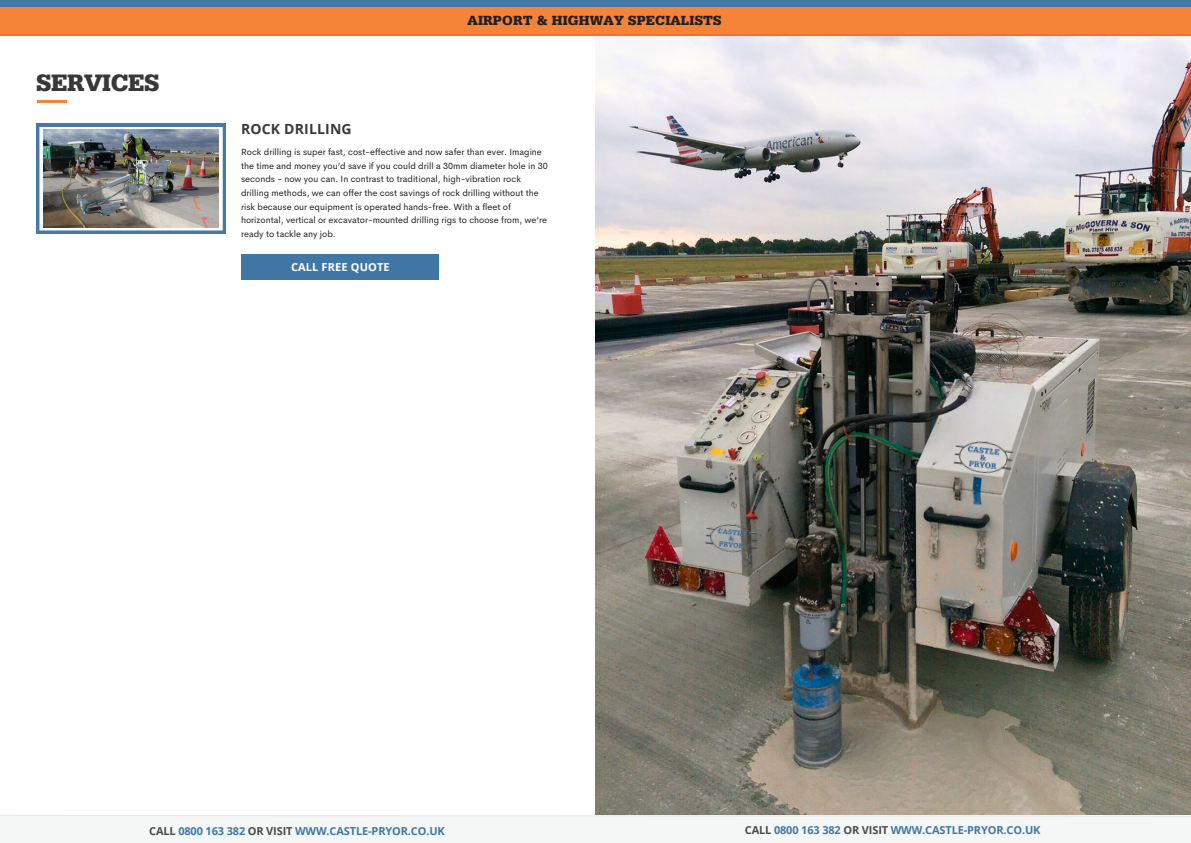
<style>
.page{position:relative;width:1191px;height:843px;background:#fff}
.page>*{position:absolute;margin:0;border:0;box-sizing:border-box;transform-origin:0 0}
.t1{font:900 25px "Serifa BT";letter-spacing:-.015em;color:#373837}
.t2{font:900 14px "Serifa BT";letter-spacing:.01em;color:#231f20}
.t3{font:700 14px "Open Sans";letter-spacing:.015em;color:#373837}
.t4{font:700 11px "Open Sans";letter-spacing:-.01em;color:#4078a6}
.t5{font:700 11px "Open Sans";letter-spacing:.015em;color:#fff}
.t6{font:9px/13.5px "Cerebri Sans";color:#231f20}
.s1{color:#4a4b4a}
</style>
<div class="page">
<img style="left:595px;top:36px;width:595px;height:778px">
<img style="left:703px;top:521px;width:57px;height:38px">
<div style="left:0;top:7px;width:1190px;height:27px;background:#f68438"></div>
<hr style="left:0;top:34px;width:1190px;height:2px;background:#f37035">
<div style="left:0;top:0;width:1190px;height:6px;background:#4477a5"></div>
<svg style="left:0;top:6px;width:1190px;height:1px"></svg>
<div style="left:0;top:815px;width:1190px;height:27px;background:#f5f6f6"></div>
<svg style="left:0;top:814px;width:1190px;height:2px"></svg>
<hr style="left:37px;top:100px;width:29px;height:2px;background:#f68438">
<svg style="left:37px;top:124px;width:188px;height:109px;background:#5080a8"></svg>
<svg style="left:39px;top:127px;width:184px;height:103px"></svg>
<img style="left:44px;top:129px;width:174px;height:99px">
<div style="left:241px;top:254px;width:197px;height:25px;background:#4177a5"></div>
<img style="left:951px;top:438px;width:64px;height:43px">
<p class="t1" style="left:36px;top:67px;width:124px">SERVICES</p>
<h2 class="t3" style="left:241px;top:119px;width:112px">ROCK DRILLING</h2>
<p class="t2" style="left:467px;top:12px;width:255px">AIRPORT &amp; HIGHWAY SPECIALISTS</p>
<h3 class="t6" style="left:241px;top:145px;width:308px">Rock drilling is super fast, cost-effective and now safer than ever. Imagine the time and money you’d save if you could drill a 30mm diameter hole in 30 seconds - now you can. In contrast to traditional, high-vibration rock drilling methods, we can offer the cost savings of rock drilling without the risk because our equipment is operated hands-free. With a fleet of horizontal, vertical or excavator-mounted drilling rigs to choose from, we’re ready to tackle any job.</h3>
<p class="t5" style="left:291px;top:259px;width:100px">CALL FREE QUOTE</p>
<h3 class="t4" style="left:149px;top:822px;width:297px"><span class="s1">CALL</span> 0800 163 382 <span class="s1">OR VISIT</span> WWW.CASTLE-PRYOR.CO.UK</h3>
<h3 class="t4" style="left:744px;top:821px;width:297px"><span class="s1">CALL</span> 0800 163 382 <span class="s1">OR VISIT</span> WWW.CASTLE-PRYOR.CO.UK</h3>
</div>
